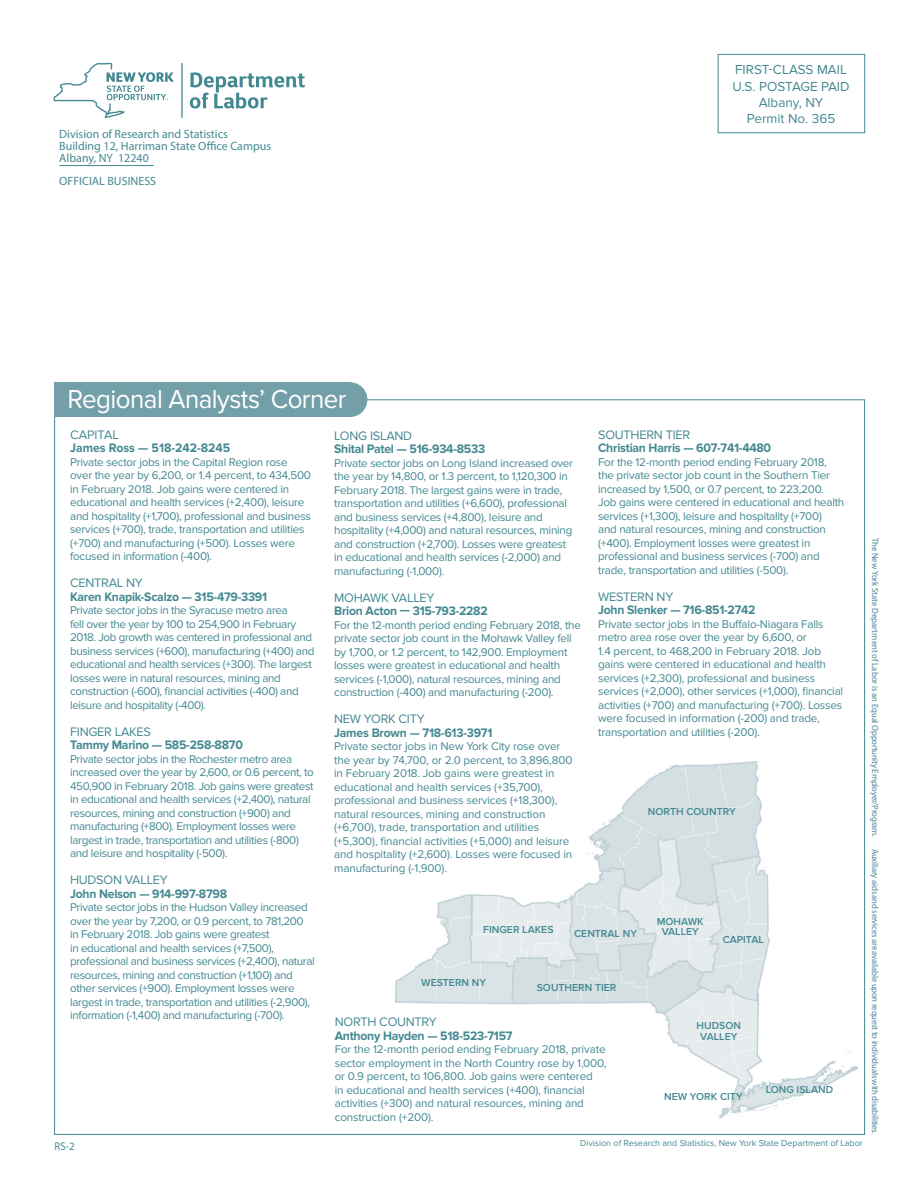
<style>
.page{position:relative;width:918px;height:1188px;background:#fff}
.page>*{position:absolute;margin:0;border:0;box-sizing:border-box;transform-origin:0 0}
.t1{font:27px "Proxima Nova";letter-spacing:-.02em;color:#fff;scale:.96 1}
.t2{font:13.5px/16.2px "Proxima Nova";color:#448992;text-align:center}
.t3{font:700 12.75px "Proxima Nova";letter-spacing:-.02em;color:#448992;scale:.96 1}
.t4{font:12.75px "Proxima Nova";letter-spacing:-.02em;color:#448992}
.t5{font:700 12.75px "Proxima Nova";color:#448992;scale:.96 1}
.t6{font:12.75px "Proxima Nova";color:#448992}
.t7{font:12px/12px "Myriad Pro";color:#448992}
.t8{font:11.7px/13.5px "Proxima Nova";letter-spacing:-.02em;color:#448992}
.t9{font:11.25px "Myriad Pro";color:#448992;scale:.96 1}
.t10{font:600 10.5px/10.5px "Proxima Nova";color:#448992;text-align:center}
.t11{font:9px "Myriad Pro";letter-spacing:-.02em;color:#448992;scale:.96 1}
.t12{font:9px "Proxima Nova";color:#448992}
</style>
<div class="page">
<img style="left:395px;top:762px;width:463px;height:357px">
<div style="left:333px;top:382px;width:34px;height:35px;background:#729fa8;border-radius:50%"></div>
<hr style="left:59px;top:165px;width:95px;height:1px;background:#448992">
<div style="left:718px;top:54px;width:147px;height:79px;border:1px solid #448992"></div>
<svg style="left:190px;top:72px;width:115px;height:37px"></svg>
<hr style="left:181px;top:63px;width:2px;height:55px;background:#448992">
<svg style="left:54px;top:63px;width:120px;height:55px"></svg>
<div style="left:54px;top:382px;width:297px;height:35px;background:#729fa8"></div>
<p class="t7" style="left:59px;top:128px;width:213px">Division of Research and Statistics<br>Building 12, Harriman State Office Campus<br>Albany, NY 12240</p>
<p class="t7" style="left:59px;top:174px;width:98px">OFFICIAL BUSINESS</p>
<h1 class="t1" style="left:68px;top:384px;width:292px">Regional Analysts’ Corner</h1>
<p class="t2" style="left:733px;top:62px;width:119px">FIRST-CLASS MAIL<br>U.S. POSTAGE PAID<br>Albany, NY<br>Permit No. 365</p>
<p class="t6" style="left:70px;top:427px;width:50px">CAPITAL</p>
<p class="t5" style="left:70px;top:441px;width:168px">James Ross — 518-242-8245</p>
<p class="t8" style="left:70px;top:455px;width:242px">Private sector jobs in the Capital Region rose over the year by 6,200, or 1.4 percent, to 434,500 in February 2018. Job gains were centered in educational and health services (+2,400), leisure and hospitality (+1,700), professional and business services (+700), trade, transportation and utilities (+700) and manufacturing (+500). Losses were focused in information (-400).</p>
<p class="t4" style="left:70px;top:576px;width:74px">CENTRAL NY</p>
<p class="t3" style="left:70px;top:589px;width:207px">Karen Knapik-Scalzo — 315-479-3391</p>
<p class="t8" style="left:70px;top:604px;width:246px">Private sector jobs in the Syracuse metro area<br>fell over the year by 100 to 254,900 in February 2018. Job growth was centered in professional and business services (+600), manufacturing (+400) and educational and health services (+300). The largest losses were in natural resources, mining and construction (-600), financial activities (-400) and leisure and hospitality (-400).</p>
<p class="t4" style="left:70px;top:724px;width:82px">FINGER LAKES</p>
<p class="t3" style="left:70px;top:738px;width:182px">Tammy Marino — 585-258-8870</p>
<p class="t8" style="left:70px;top:752px;width:245px">Private sector jobs in the Rochester metro area increased over the year by 2,600, or 0.6 percent, to 450,900 in February 2018. Job gains were greatest in educational and health services (+2,400), natural resources, mining and construction (+900) and manufacturing (+800). Employment losses were largest in trade, transportation and utilities (-800) and leisure and hospitality (-500).</p>
<p class="t4" style="left:70px;top:873px;width:99px">HUDSON VALLEY</p>
<p class="t3" style="left:70px;top:886px;width:165px">John Nelson — 914-997-8798</p>
<p class="t8" style="left:70px;top:901px;width:246px">Private sector jobs in the Hudson Valley increased over the year by 7,200, or 0.9 percent, to 781,200 in February 2018. Job gains were greatest<br>in educational and health services (+7,500), professional and business services (+2,400), natural resources, mining and construction (+1,100) and other services (+900). Employment losses were largest in trade, transportation and utilities (-2,900), information (-1,400) and manufacturing (-700).</p>
<p class="t9" style="left:55px;top:1140px;width:22px">RS-2</p>
<p class="t4" style="left:598px;top:427px;width:94px">SOUTHERN TIER</p>
<p class="t3" style="left:598px;top:441px;width:182px">Christian Harris — 607-741-4480</p>
<p class="t8" style="left:598px;top:455px;width:248px">For the 12-month period ending February 2018, the private sector job count in the Southern Tier increased by 1,500, or 0.7 percent, to 223,200.<br>Job gains were centered in educational and health services (+1,300), leisure and hospitality (+700)<br>and natural resources, mining and construction (+400). Employment losses were greatest in professional and business services (-700) and trade, transportation and utilities (-500).</p>
<p class="t4" style="left:598px;top:589px;width:77px">WESTERN NY</p>
<p class="t3" style="left:598px;top:603px;width:165px">John Slenker — 716-851-2742</p>
<p class="t8" style="left:598px;top:617px;width:247px">Private sector jobs in the Buffalo-Niagara Falls metro area rose over the year by 6,600, or<br>1.4 percent, to 468,200 in February 2018. Job gains were centered in educational and health services (+2,300), professional and business services (+2,000), other services (+1,000), financial activities (+700) and manufacturing (+700). Losses were focused in information (-200) and trade, transportation and utilities (-200).</p>
<p class="t4" style="left:334px;top:428px;width:80px">LONG ISLAND</p>
<p class="t3" style="left:334px;top:442px;width:159px">Shital Patel — 516-934-8533</p>
<p class="t8" style="left:334px;top:456px;width:240px">Private sector jobs on Long Island increased over the year by 14,800, or 1.3 percent, to 1,120,300 in February 2018. The largest gains were in trade, transportation and utilities (+6,600), professional and business services (+4,800), leisure and hospitality (+4,000) and natural resources, mining and construction (+2,700). Losses were greatest in educational and health services (-2,000) and manufacturing (-1,000).</p>
<p class="t4" style="left:334px;top:590px;width:102px">MOHAWK VALLEY</p>
<p class="t3" style="left:334px;top:604px;width:162px">Brion Acton — 315-793-2282</p>
<p class="t8" style="left:334px;top:618px;width:248px">For the 12-month period ending February 2018, the private sector job count in the Mohawk Valley fell by 1,700, or 1.2 percent, to 142,900. Employment losses were greatest in educational and health services (-1,000), natural resources, mining and construction (-400) and manufacturing (-200).</p>
<p class="t4" style="left:334px;top:712px;width:92px">NEW YORK CITY</p>
<p class="t3" style="left:334px;top:725px;width:166px">James Brown — 718-613-3971</p>
<p class="t8" style="left:334px;top:740px;width:240px">Private sector jobs in New York City rose over the year by 74,700, or 2.0 percent, to 3,896,800 in February 2018. Job gains were greatest in educational and health services (+35,700), professional and business services (+18,300), natural resources, mining and construction (+6,700), trade, transportation and utilities (+5,300), financial activities (+5,000) and leisure and hospitality (+2,600). Losses were focused in manufacturing (-1,900).</p>
<p class="t11" style="left:881px;top:538px;width:314px;rotate:90deg">The New York State Department of Labor is an Equal Opportunity Employer/Program.</p>
<p class="t11" style="left:881px;top:849px;width:299px;rotate:90deg">Auxiliary aids and services are available upon request to individuals with disabilities.</p>
<p class="t10" style="left:648px;top:806px;width:89px">NORTH COUNTRY</p>
<p class="t10" style="left:657px;top:916px;width:48px">MOHAWK<br>VALLEY</p>
<p class="t10" style="left:483px;top:925px;width:72px">FINGER LAKES</p>
<p class="t10" style="left:574px;top:929px;width:64px">CENTRAL NY</p>
<p class="t10" style="left:723px;top:935px;width:43px">CAPITAL</p>
<p class="t10" style="left:421px;top:978px;width:66px">WESTERN NY</p>
<p class="t10" style="left:537px;top:983px;width:81px">SOUTHERN TIER</p>
<p class="t4" style="left:335px;top:1015px;width:104px">NORTH COUNTRY</p>
<p class="t3" style="left:335px;top:1028px;width:187px">Anthony Hayden — 518-523-7157</p>
<p class="t8" style="left:335px;top:1043px;width:273px">For the 12-month period ending February 2018, private sector employment in the North Country rose by 1,000, or 0.9 percent, to 106,800. Job gains were centered<br>in educational and health services (+400), financial activities (+300) and natural resources, mining and construction (+200).</p>
<p class="t12" style="left:580px;top:1138px;width:284px">Division of Research and Statistics, New York State Department of Labor</p>
<p class="t10" style="left:697px;top:1021px;width:46px">HUDSON<br>VALLEY</p>
<p class="t10" style="left:766px;top:1085px;width:69px">LONG ISLAND</p>
<p class="t10" style="left:664px;top:1091px;width:80px">NEW YORK CITY</p>
</div>
